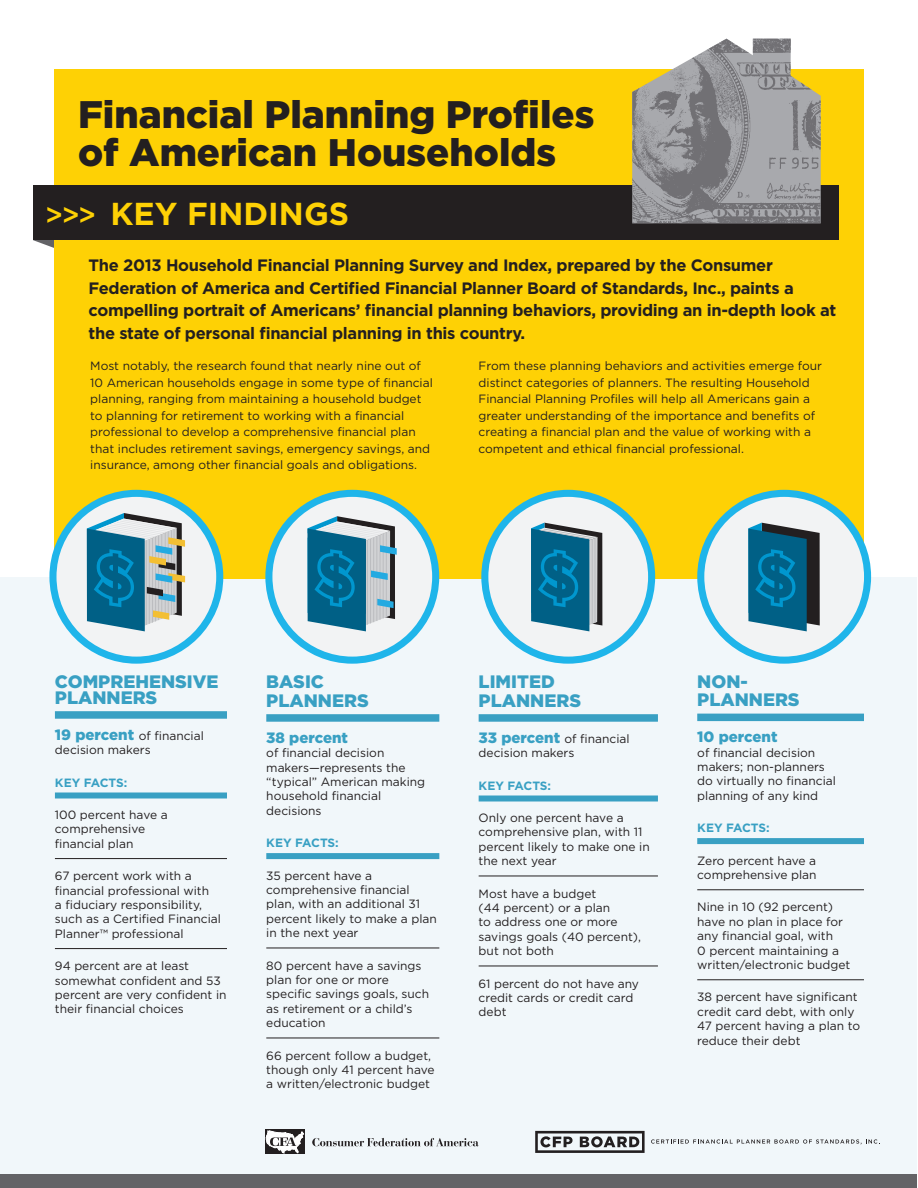
<style>
.page{position:relative;width:918px;height:1188px;background:#fff}
.page>*{position:absolute;margin:0;border:0;box-sizing:border-box;transform-origin:0 0}
.t1{font:900 38.4px/38.7px "Gotham";color:#231f20}
.t2{font:700 31.65px "Gotham";color:#fed105}
.t3{font:900 18px/18.6px "Gotham";color:#39a0c3}
.t4{font:700 16.5px/22.5px "Gotham";letter-spacing:-.02em;color:#231f20}
.t5{font:900 15px "Gotham";color:#39a0c3}
.t6{font:12px/14.4px "Gotham";color:#231f20}
.t7{font:700 12px "Gotham";letter-spacing:-.005em;color:#39a0c3}
.s1{font-weight:500;font-size:28.65px}
.s2{font-weight:900;font-size:15px;color:#39a0c3}
</style>
<div class="page">
<div style="left:1px;top:577px;width:916px;height:602px;background:#f1f7fa"></div>
<div style="left:1px;top:1174px;width:916px;height:14px;background:#636366"></div>
<div style="left:54px;top:69px;width:810px;height:510px;background:#fed105"></div>
<div style="left:479px;top:714px;width:179px;height:8px;background:#39a0c3"></div>
<div style="left:479px;top:796px;width:179px;height:6px;background:#39a0c3"></div>
<hr style="left:479px;top:876px;width:179px;height:1px;background:#231f20">
<hr style="left:479px;top:966px;width:179px;height:1px;background:#231f20">
<div style="left:266px;top:714px;width:173px;height:8px;background:#39a0c3"></div>
<div style="left:266px;top:853px;width:173px;height:6px;background:#39a0c3"></div>
<hr style="left:266px;top:948px;width:173px;height:1px;background:#231f20">
<hr style="left:266px;top:1038px;width:173px;height:1px;background:#231f20">
<div style="left:697px;top:714px;width:167px;height:7px;background:#39a0c3"></div>
<div style="left:697px;top:838px;width:167px;height:6px;background:#39a0c3"></div>
<hr style="left:697px;top:889px;width:167px;height:1px;background:#231f20">
<hr style="left:697px;top:979px;width:167px;height:1px;background:#231f20">
<div style="left:55px;top:711px;width:172px;height:8px;background:#39a0c3"></div>
<div style="left:55px;top:793px;width:172px;height:6px;background:#39a0c3"></div>
<hr style="left:55px;top:858px;width:172px;height:1px;background:#231f20">
<hr style="left:55px;top:948px;width:172px;height:1px;background:#231f20">
<svg style="left:53px;top:493px;width:167px;height:167px"></svg>
<div style="left:49px;top:490px;width:174px;height:174px;border:7px solid #1fb5ea;border-radius:50%"></div>
<svg style="left:87px;top:513px;width:98px;height:118px;background:#6094a5"></svg>
<div style="left:269px;top:493px;width:167px;height:167px;background:#f2f3f4;border-radius:50%"></div>
<div style="left:265px;top:490px;width:174px;height:174px;border:7px solid #1fb5ea;border-radius:50%"></div>
<svg style="left:307px;top:516px;width:90px;height:115px"></svg>
<div style="left:485px;top:493px;width:167px;height:167px;background:#f2f3f4;border-radius:50%"></div>
<div style="left:481px;top:490px;width:174px;height:174px;border:7px solid #1fb5ea;border-radius:50%"></div>
<svg style="left:531px;top:523px;width:71px;height:108px;background:#2f7895"></svg>
<div style="left:701px;top:493px;width:167px;height:167px;background:#f2f3f4;border-radius:50%"></div>
<div style="left:697px;top:490px;width:174px;height:174px;border:7px solid #1fb5ea;border-radius:50%"></div>
<svg style="left:748px;top:523px;width:72px;height:108px;background:#1d6582"></svg>
<svg style="left:651px;top:1139px;width:229px;height:5px"></svg>
<svg style="left:535px;top:1131px;width:110px;height:22px"></svg>
<div style="left:33px;top:186px;width:805px;height:54px;background:#231f20"></div>
<img style="left:632px;top:39px;width:189px;height:184px">
<div style="left:265px;top:1129px;width:39px;height:25px;background:#231f20"></div>
<svg style="left:266px;top:1131px;width:38px;height:22px"></svg>
<svg style="left:312px;top:1138px;width:167px;height:8px"></svg>
<p class="t1" style="left:78px;top:94px;width:518px">Financial Planning Profiles of American Households</p>
<p class="t2" style="left:45px;top:195px;width:306px"><span class="s1">&gt;&gt;&gt;</span> KEY FINDINGS</p>
<p class="t4" style="left:89px;top:254px;width:749px">The 2013 Household Financial Planning Survey and Index, prepared by the Consumer Federation of America and Certified Financial Planner Board of Standards, Inc., paints a compelling portrait of Americans’ financial planning behaviors, providing an in-depth look at the state of personal financial planning in this country.</p>
<p class="t6" style="left:90px;top:358px;width:344px;line-height:16.5px">Most notably, the research found that nearly nine out of 10 American households engage in some type of financial planning, ranging from maintaining a household budget to planning for retirement to working with a financial professional to develop a comprehensive financial plan that includes retirement savings, emergency savings, and insurance, among other financial goals and obligations.</p>
<p class="t6" style="left:479px;top:358px;width:345px;line-height:16.5px">From these planning behaviors and activities emerge four distinct categories of planners. The resulting Household Financial Planning Profiles will help all Americans gain a greater understanding of the importance and benefits of creating a financial plan and the value of working with a competent and ethical financial professional.</p>
<p class="t3" style="left:55px;top:673px;width:165px;line-height:15.6px">COMPREHENSIVE<br>PLANNERS</p>
<p class="t6" style="left:55px;top:728px;width:150px"><span class="s2">19 percent</span> of financial decision makers</p>
<p class="t7" style="left:55px;top:775px;width:74px">KEY FACTS:</p>
<p class="t6" style="left:55px;top:807px;width:114px">100 percent have a comprehensive financial plan</p>
<p class="t6" style="left:55px;top:868px;width:168px">67 percent work with a financial professional with<br>a fiduciary responsibility, such as a Certified Financial<br>Planner™ professional</p>
<p class="t6" style="left:55px;top:958px;width:173px">94 percent are at least somewhat confident and 53 percent are very confident in their financial choices</p>
<p class="t3" style="left:266px;top:672px;width:104px">BASIC<br>PLANNERS</p>
<p class="t5" style="left:266px;top:729px;width:83px">38 percent</p>
<p class="t6" style="left:266px;top:745px;width:160px">of financial decision makers—represents the “typical” American making household financial decisions</p>
<p class="t7" style="left:266px;top:836px;width:74px">KEY FACTS:</p>
<p class="t6" style="left:266px;top:868px;width:172px">35 percent have a comprehensive financial plan, with an additional 31 percent likely to make a plan in the next year</p>
<p class="t6" style="left:266px;top:958px;width:164px">80 percent have a savings plan for one or more specific savings goals, such as retirement or a child’s education</p>
<p class="t6" style="left:266px;top:1048px;width:170px">66 percent follow a budget, though only 41 percent have a written/electronic budget</p>
<p class="t3" style="left:479px;top:672px;width:104px">LIMITED<br>PLANNERS</p>
<p class="t6" style="left:479px;top:731px;width:152px"><span class="s2">33 percent</span> of financial decision makers</p>
<p class="t7" style="left:479px;top:778px;width:74px">KEY FACTS:</p>
<p class="t6" style="left:479px;top:810px;width:173px">Only one percent have a comprehensive plan, with 11 percent likely to make one in the next year</p>
<p class="t6" style="left:479px;top:886px;width:164px">Most have a budget<br>(44 percent) or a plan<br>to address one or more savings goals (40 percent), but not both</p>
<p class="t6" style="left:479px;top:976px;width:162px">61 percent do not have any credit cards or credit card debt</p>
<p class="t3" style="left:697px;top:672px;width:104px;line-height:18px">NON-<br>PLANNERS</p>
<p class="t5" style="left:697px;top:728px;width:82px">10 percent</p>
<p class="t6" style="left:697px;top:745px;width:140px">of financial decision makers; non-planners do virtually no financial planning of any kind</p>
<p class="t7" style="left:697px;top:821px;width:74px">KEY FACTS:</p>
<p class="t6" style="left:697px;top:853px;width:121px">Zero percent have a comprehensive plan</p>
<p class="t6" style="left:697px;top:900px;width:155px">Nine in 10 (92 percent) have no plan in place for any financial goal, with<br>0 percent maintaining a written/electronic budget</p>
<p class="t6" style="left:697px;top:990px;width:164px">38 percent have significant credit card debt, with only<br>47 percent having a plan to reduce their debt</p>
</div>
